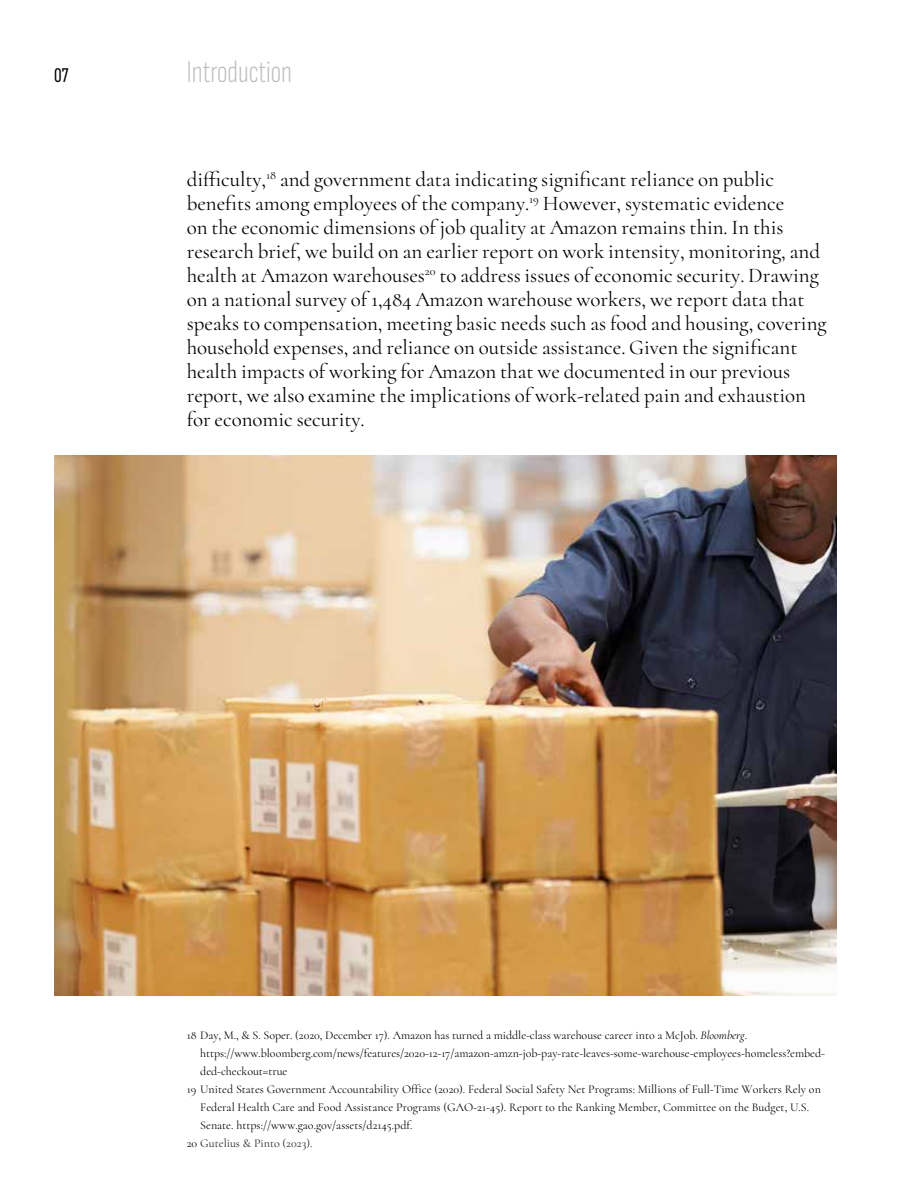
<style>
.page{position:relative;width:918px;height:1188px;background:#fff}
.page>*{position:absolute;margin:0;border:0;box-sizing:border-box;transform-origin:0 0}
.t1{font:extra-condensed 31.5px "Sofia Sans";color:#bcbec0}
.t2{font:300 21px/24px "Cormorant";color:#000}
.t3{font:extra-condensed 21px "Sofia Sans";color:#000}
.t4{font:300 12px "Cormorant";color:#000}
.t5{font:300 12px "Cormorant";color:#222}
.s1{font-style:italic}
.s2{color:#000}
</style>
<div class="page">
<img style="left:54px;top:456px;width:783px;height:540px">
<p class="t3" style="left:54px;top:64px;width:16px">07</p>
<h1 class="t1" style="left:187px;top:55px;width:107px">Introduction</h1>
<p class="t2" style="left:187px;top:167px;width:641px">difficulty,<sup>18</sup> and government data indicating significant reliance on public benefits among employees of the company.<sup>19</sup> However, systematic evidence<br>on the economic dimensions of job quality at Amazon remains thin. In this research brief, we build on an earlier report on work intensity, monitoring, and health at Amazon warehouses<sup>20</sup> to address issues of economic security. Drawing on a national survey of 1,484 Amazon warehouse workers, we report data that speaks to compensation, meeting basic needs such as food and housing, covering household expenses, and reliance on outside assistance. Given the significant health impacts of working for Amazon that we documented in our previous report, we also examine the implications of work-related pain and exhaustion for economic security.</p>
<p class="t4" style="left:187px;top:1028px;width:562px">18 Day, M., &amp; S. Soper. (2020, December 17). Amazon has turned a middle-class warehouse career into a McJob. <span class="s1">Bloomberg</span>.</p>
<p class="t4" style="left:200px;top:1046px;width:626px">https://www.bloomberg.com/news/features/2020-12-17/amazon-amzn-job-pay-rate-leaves-some-warehouse-employees-homeless?embed-</p>
<p class="t4" style="left:200px;top:1064px;width:89px">ded-checkout=true</p>
<p class="t4" style="left:187px;top:1082px;width:636px">19 United States Government Accountability Office (2020). Federal Social Safety Net Programs: Millions of Full-Time Workers Rely on</p>
<p class="t4" style="left:200px;top:1100px;width:610px">Federal Health Care and Food Assistance Programs (GAO-21-45). Report to the Ranking Member, Committee on the Budget, U.S.</p>
<p class="t4" style="left:200px;top:1118px;width:214px">Senate. https://www.gao.gov/assets/d2145.pdf.</p>
<p class="t5" style="left:187px;top:1136px;width:127px"><span class="s2">20</span> Gutelius &amp; Pinto (2023).</p>
</div>
